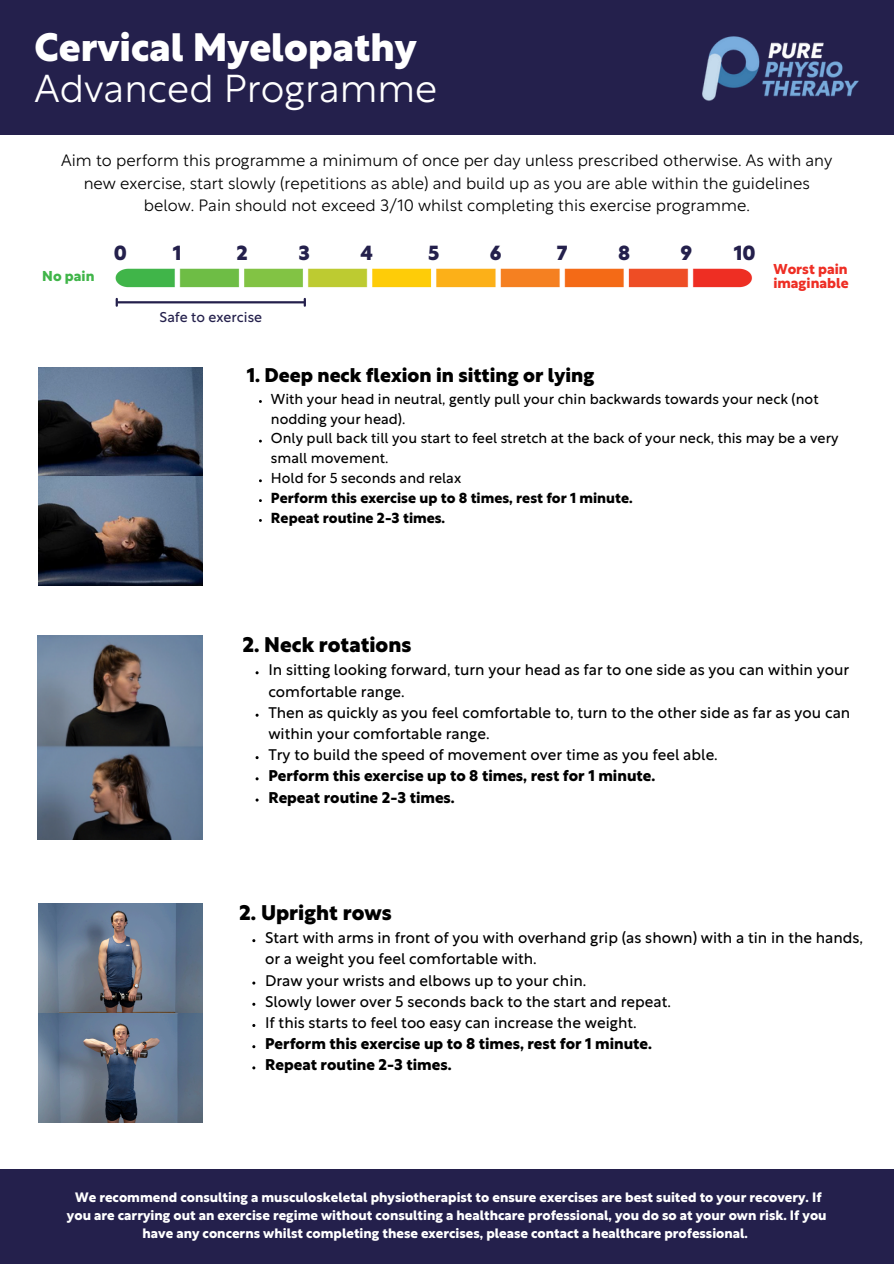
<style>
.page{position:relative;width:894px;height:1264px;background:#fff}
.page>*{position:absolute;margin:0;border:0;box-sizing:border-box;transform-origin:0 0}
.t1{font:800 38.7px/40.7px "Rustica";color:#fff}
.t2{font:800 20.7px "Rustica";color:#000}
.t3{font:800 19.95px "Rustica";color:#24204c}
.t4{font:800 19.35px "Rustica";color:#000}
.t5{font:300 16.35px/22.5px "Rustica";color:#000;text-align:center}
.t6{font:15.3px/21.1px "Rustica";color:#000}
.t7{font:700 15.3px "Rustica";color:#000}
.t8{font:14.25px/19.8px "Rustica";color:#000}
.t9{font:700 14.25px "Rustica";color:#000}
.t10{font:700 14.1px/14.7px "Rustica";color:#ee2e24}
.t11{font:14.1px "Rustica";color:#24204c}
.t12{font:700 14.1px "Rustica";color:#40b549}
.t13{font:700 13.35px/17.9px "Rustica";color:#fff;text-align:center}
.s1{font-weight:300}
</style>
<div class="page">
<div style="left:0;top:0;width:893px;height:134px;background:#24204c"></div>
<img style="left:702px;top:36px;width:157px;height:65px">
<div style="left:0;top:1169px;width:893px;height:94px;background:#24204c"></div>
<img style="left:39px;top:367px;width:164px;height:218px">
<img style="left:38px;top:636px;width:164px;height:203px">
<img style="left:39px;top:903px;width:164px;height:219px">
<img style="left:115px;top:268px;width:637px;height:19px">
<hr style="left:117px;top:301px;width:187px;height:2px;background:#24204c">
<svg style="left:116px;top:299px;width:2px;height:7px"></svg>
<svg style="left:303px;top:299px;width:3px;height:7px"></svg>
<h1 class="t1" style="left:35px;top:31px;width:404px">Cervical Myelopathy<br><span class="s1">Advanced Programme</span></h1>
<p class="t5" style="left:61px;top:151px;width:772px">Aim to perform this programme a minimum of once per day unless prescribed otherwise. As with any new exercise, start slowly (repetitions as able) and build up as you are able within the guidelines below. Pain should not exceed 3/10 whilst completing this exercise programme.</p>
<p class="t3" style="left:114px;top:246px;width:15px">0</p>
<p class="t3" style="left:173px;top:246px;width:10px">1</p>
<p class="t3" style="left:236px;top:246px;width:13px">2</p>
<p class="t3" style="left:298px;top:246px;width:13px">3</p>
<p class="t3" style="left:360px;top:246px;width:14px">4</p>
<p class="t3" style="left:428px;top:246px;width:13px">5</p>
<p class="t3" style="left:489px;top:246px;width:13px">6</p>
<p class="t3" style="left:556px;top:246px;width:12px">7</p>
<p class="t3" style="left:617px;top:246px;width:14px">8</p>
<p class="t3" style="left:680px;top:246px;width:13px">9</p>
<p class="t3" style="left:733px;top:246px;width:23px">10</p>
<p class="t12" style="left:42px;top:271px;width:54px">No pain</p>
<h2 class="t10" style="left:773px;top:262px;width:77px">Worst pain imaginable</h2>
<p class="t11" style="left:159px;top:312px;width:104px">Safe to exercise</p>
<p class="t4" style="left:247px;top:368px;width:349px">1. Deep neck flexion in sitting or lying</p>
<p class="t8" style="left:271px;top:390px;width:549px">With your head in neutral, gently pull your chin backwards towards your neck (not nodding your head).</p>
<p class="t8" style="left:271px;top:430px;width:569px">Only pull back till you start to feel stretch at the back of your neck, this may be a very small movement.</p>
<p class="t8" style="left:271px;top:469px;width:192px">Hold for 5 seconds and relax</p>
<p class="t9" style="left:271px;top:493px;width:363px">Perform this exercise up to 8 times, rest for 1 minute.</p>
<h2 class="t9" style="left:271px;top:512px;width:176px">Repeat routine 2-3 times.</h2>
<h2 class="t2" style="left:242px;top:637px;width:170px">2. Neck rotations</h2>
<p class="t6" style="left:268px;top:661px;width:582px">In sitting looking forward, turn your head as far to one side as you can within your comfortable range.</p>
<h4 class="t6" style="left:268px;top:703px;width:583px">Then as quickly as you feel comfortable to, turn to the other side as far as you can within your comfortable range.</h4>
<h4 class="t6" style="left:268px;top:745px;width:451px">Try to build the speed of movement over time as you feel able.</h4>
<p class="t7" style="left:268px;top:770px;width:388px">Perform this exercise up to 8 times, rest for 1 minute.</p>
<p class="t7" style="left:268px;top:791px;width:188px">Repeat routine 2-3 times.</p>
<p class="t2" style="left:239px;top:905px;width:154px">2. Upright rows</p>
<p class="t6" style="left:265px;top:928px;width:599px">Start with arms in front of you with overhand grip (as shown) with a tin in the hands, or a weight you feel comfortable with.</p>
<h2 class="t6" style="left:265px;top:971px;width:323px">Draw your wrists and elbows up to your chin.</h2>
<p class="t6" style="left:265px;top:992px;width:407px">Slowly lower over 5 seconds back to the start and repeat.</p>
<p class="t6" style="left:265px;top:1013px;width:373px">If this starts to feel too easy can increase the weight.</p>
<p class="t7" style="left:265px;top:1038px;width:388px">Perform this exercise up to 8 times, rest for 1 minute.</p>
<p class="t7" style="left:265px;top:1059px;width:188px">Repeat routine 2-3 times.</p>
<p class="t13" style="left:67px;top:1189px;width:761px">We recommend consulting a musculoskeletal physiotherapist to ensure exercises are best suited to your recovery. If you are carrying out an exercise regime without consulting a healthcare professional, you do so at your own risk. If you have any concerns whilst completing these exercises, please contact a healthcare professional.</p>
</div>
